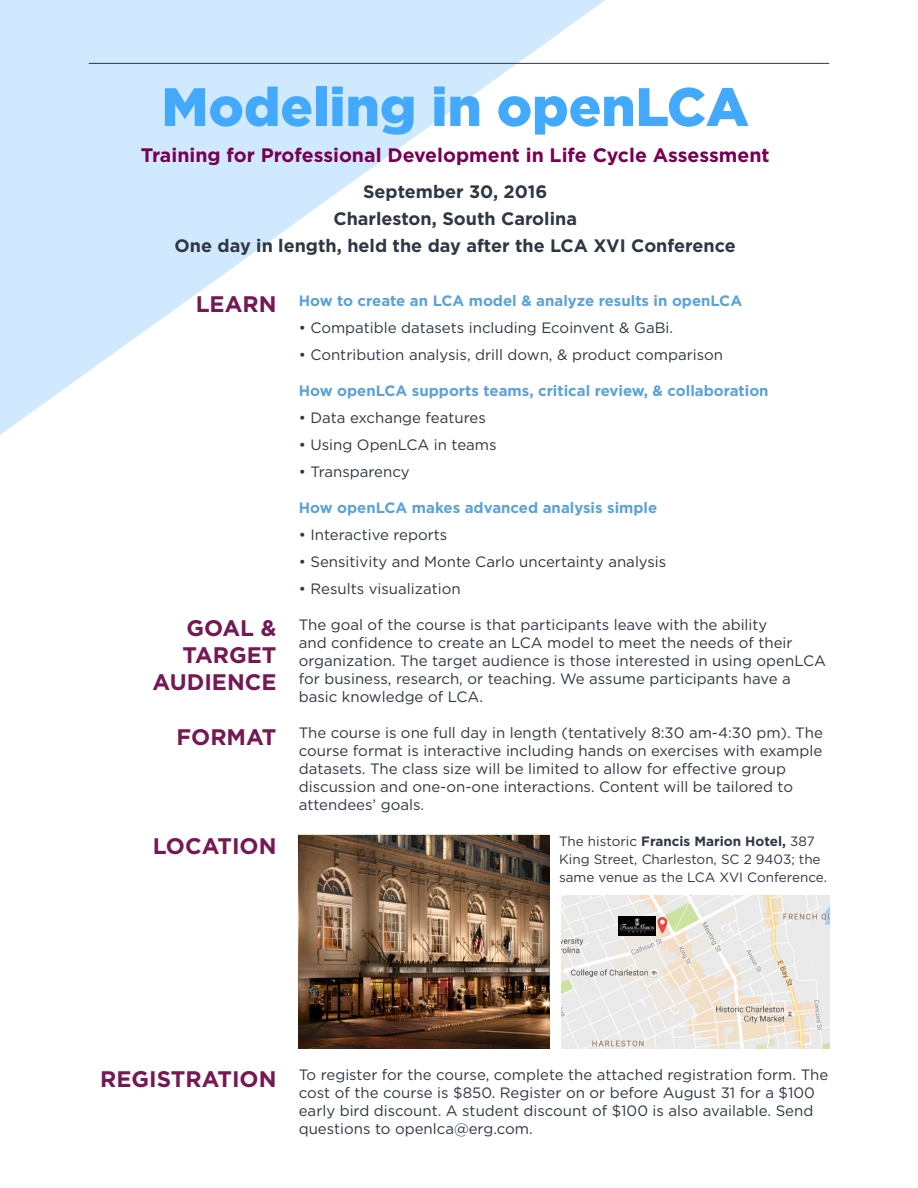
<style>
.page{position:relative;width:918px;height:1188px;background:#fff}
.page>*{position:absolute;margin:0;border:0;box-sizing:border-box;transform-origin:0 0}
.H1_left{font:900 54px "Gotham";color:#43a9fc}
.Logo{font:700 22.5px/27px "Gotham";color:#751854;text-align:right}
.Intro_Text_left{font:700 19.5px "Gotham";color:#770052}
.Intro_Text_left-2{font:700 18px "Gotham";color:#2f3743}
.Body_Copy_left{font:15px/18px "Gotham";color:#2f3743}
.Body_Copy_left-2{font:700 15px "Gotham";color:#5aa2d8}
.Body_Copy_left-3{font:13.5px/18px "Gotham";color:#2f3743}
.s1{font-weight:700}
</style>
<div class="page">
<svg style="left:0;top:0;width:626px;height:435px"></svg>
<hr style="left:89px;top:63px;width:740px;height:1px;background:#2f3743">
<img style="left:299px;top:836px;width:250px;height:213px">
<img style="left:561px;top:896px;width:268px;height:153px">
<svg style="left:657px;top:917px;width:10px;height:16px"></svg>
<svg style="left:660px;top:920px;width:5px;height:4px"></svg>
<img style="left:618px;top:917px;width:37px;height:18px">
<p class="H1_left" style="left:162px;top:70px;width:589px">Modeling in openLCA</p>
<p class="Intro_Text_left" style="left:141px;top:142px;width:630px">Training for Professional Development in Life Cycle Assessment</p>
<p class="Intro_Text_left-2" style="left:363px;top:180px;width:186px">September 30, 2016</p>
<p class="Intro_Text_left-2" style="left:333px;top:207px;width:245px">Charleston, South Carolina</p>
<p class="Intro_Text_left-2" style="left:175px;top:234px;width:563px">One day in length, held the day after the LCA XVI Conference</p>
<p class="Logo" style="left:196px;top:290px;width:82px">LEARN</p>
<p class="Logo" style="left:153px;top:614px;width:125px">GOAL &amp;<br>TARGET<br>AUDIENCE</p>
<p class="Logo" style="left:176px;top:724px;width:102px">FORMAT</p>
<p class="Logo" style="left:153px;top:832px;width:125px">LOCATION</p>
<p class="Body_Copy_left-2" style="left:299px;top:291px;width:445px">How to create an LCA model &amp; analyze results in openLCA</p>
<p class="Body_Copy_left" style="left:299px;top:318px;width:376px">• Compatible datasets including Ecoinvent &amp; GaBi.</p>
<p class="Body_Copy_left" style="left:299px;top:345px;width:426px">• Contribution analysis, drill down, &amp; product comparison</p>
<p class="Body_Copy_left-2" style="left:299px;top:381px;width:471px">How openLCA supports teams, critical review, &amp; collaboration</p>
<p class="Body_Copy_left" style="left:299px;top:408px;width:189px">• Data exchange features</p>
<p class="Body_Copy_left" style="left:299px;top:435px;width:199px">• Using OpenLCA in teams</p>
<p class="Body_Copy_left" style="left:299px;top:462px;width:113px">• Transparency</p>
<p class="Body_Copy_left-2" style="left:299px;top:498px;width:360px">How openLCA makes advanced analysis simple</p>
<p class="Body_Copy_left" style="left:299px;top:525px;width:150px">• Interactive reports</p>
<p class="Body_Copy_left" style="left:299px;top:552px;width:369px">• Sensitivity and Monte Carlo uncertainty analysis</p>
<p class="Body_Copy_left" style="left:299px;top:579px;width:163px">• Results visualization</p>
<p class="Body_Copy_left" style="left:299px;top:615px;width:529px">The goal of the course is that participants leave with the ability<br>and confidence to create an LCA model to meet the needs of their organization. The target audience is those interested in using openLCA for business, research, or teaching. We assume participants have a basic knowledge of LCA.</p>
<p class="Body_Copy_left" style="left:299px;top:723px;width:526px">The course is one full day in length (tentatively 8:30 am-4:30 pm). The course format is interactive including hands on exercises with example datasets. The class size will be limited to allow for effective group discussion and one-on-one interactions. Content will be tailored to attendees’ goals.</p>
<p class="Body_Copy_left-3" style="left:559px;top:832px;width:269px">The historic <span class="s1">Francis Marion Hotel,</span> 387<br>King Street, Charleston, SC 2 9403; the same venue as the LCA XVI Conference.</p>
<p class="Logo" style="left:100px;top:1065px;width:178px">REGISTRATION</p>
<p class="Body_Copy_left" style="left:299px;top:1065px;width:531px">To register for the course, complete the attached registration form. The cost of the course is $850. Register on or before August 31 for a $100 early bird discount. A student discount of $100 is also available. Send questions to openlca@erg.com.</p>
</div>
